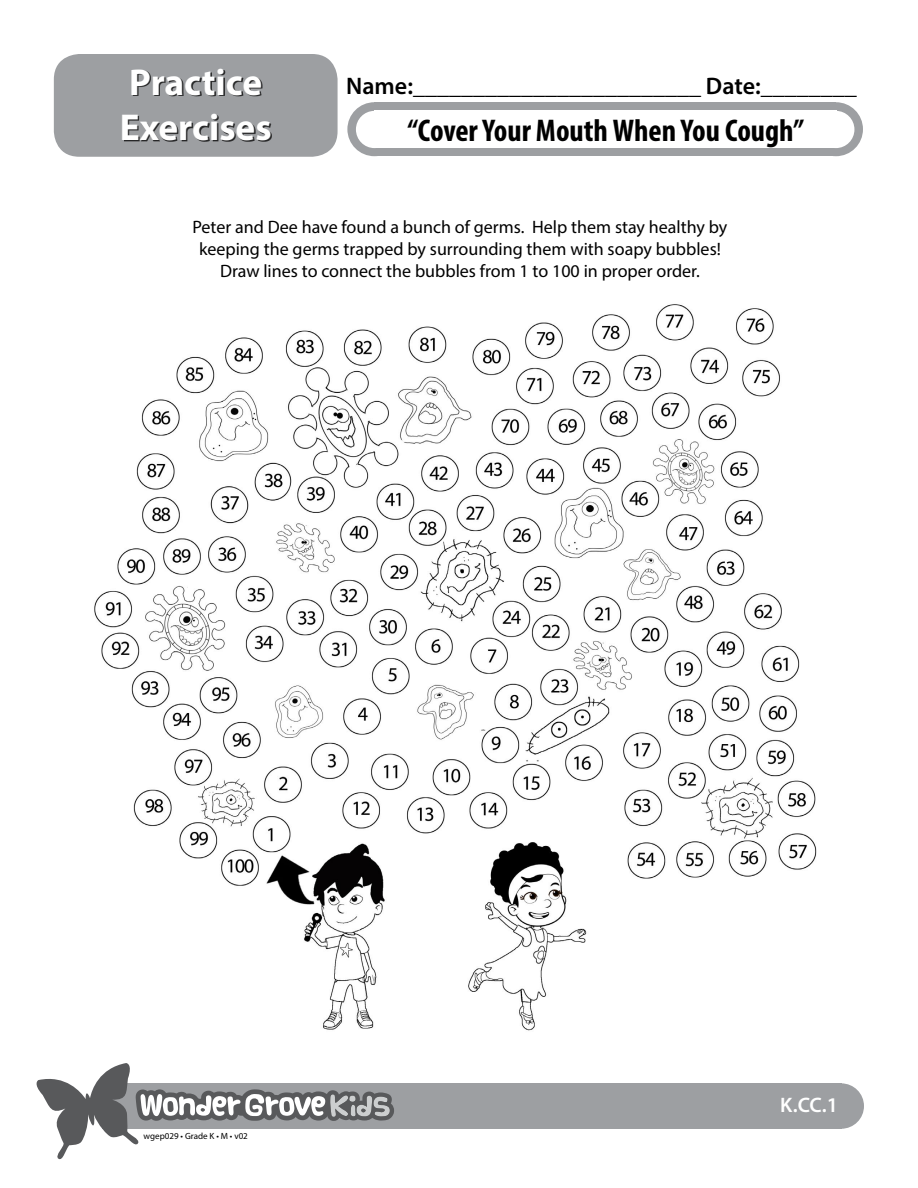
<style>
.page{position:relative;width:918px;height:1188px;background:#fff}
.page>*{position:absolute;margin:0;border:0;box-sizing:border-box;transform-origin:0 0}
.t1{font:700 37.5px/45px "Myriad Pro";color:#fff}
.t2{font:700 condensed 31.5px "Myriad Pro";color:#000}
.t3{font:600 24px "Myriad Pro";color:#000}
.t4{font:600 21px "Myriad Pro";color:#fff}
.t5{font:18px/21.6px "Myriad Pro";color:#000;text-align:center}
.t6{font:9px "Myriad Pro";color:#000}
</style>
<div class="page">
<div style="left:54px;top:54px;width:284px;height:103px;background:#9d9fa2;border-radius:26px"></div>
<div style="left:819px;top:1083px;width:45px;height:46px;background:#9d9fa2;border-radius:50%"></div>
<div style="left:102px;top:1083px;width:739px;height:46px;background:#9d9fa2"></div>
<svg style="left:36px;top:1063px;width:358px;height:97px"></svg>
<div style="left:124px;top:70px;width:148px;height:72px;background:#000;opacity:.75"></div>
<div style="left:809px;top:102px;width:54px;height:54px;background:#9d9fa2;border-radius:50%"></div>
<div style="left:347px;top:102px;width:54px;height:54px;background:#9d9fa2;border-radius:50%"></div>
<div style="left:374px;top:102px;width:462px;height:54px;background:#9d9fa2"></div>
<div style="left:818px;top:111px;width:36px;height:37px;background:#fff;border-radius:50%"></div>
<div style="left:374px;top:111px;width:463px;height:37px;background:#fff"></div>
<div style="left:356px;top:111px;width:37px;height:37px;background:#fff;border-radius:50%"></div>
<img style="left:94px;top:304px;width:723px;height:727px">
<h1 class="t1" style="left:120px;top:58px;width:153px">Practice<br>Exercises</h1>
<h3 class="t3" style="left:346px;top:71px;width:512px">Name:________________________ Date:________</h3>
<h2 class="t2" style="left:408px;top:110px;width:398px">“Cover Your Mouth When You Cough”</h2>
<p class="t5" style="left:192px;top:216px;width:536px">Peter and Dee have found a bunch of germs. Help them stay healthy by keeping the germs trapped by surrounding them with soapy bubbles!<br>Draw lines to connect the bubbles from 1 to 100 in proper order.</p>
<p class="t6" style="left:144px;top:1130px;width:106px">wgep029 • Grade K • M • v02</p>
<p class="t4" style="left:780px;top:1092px;width:59px">K.CC.1</p>
</div>
